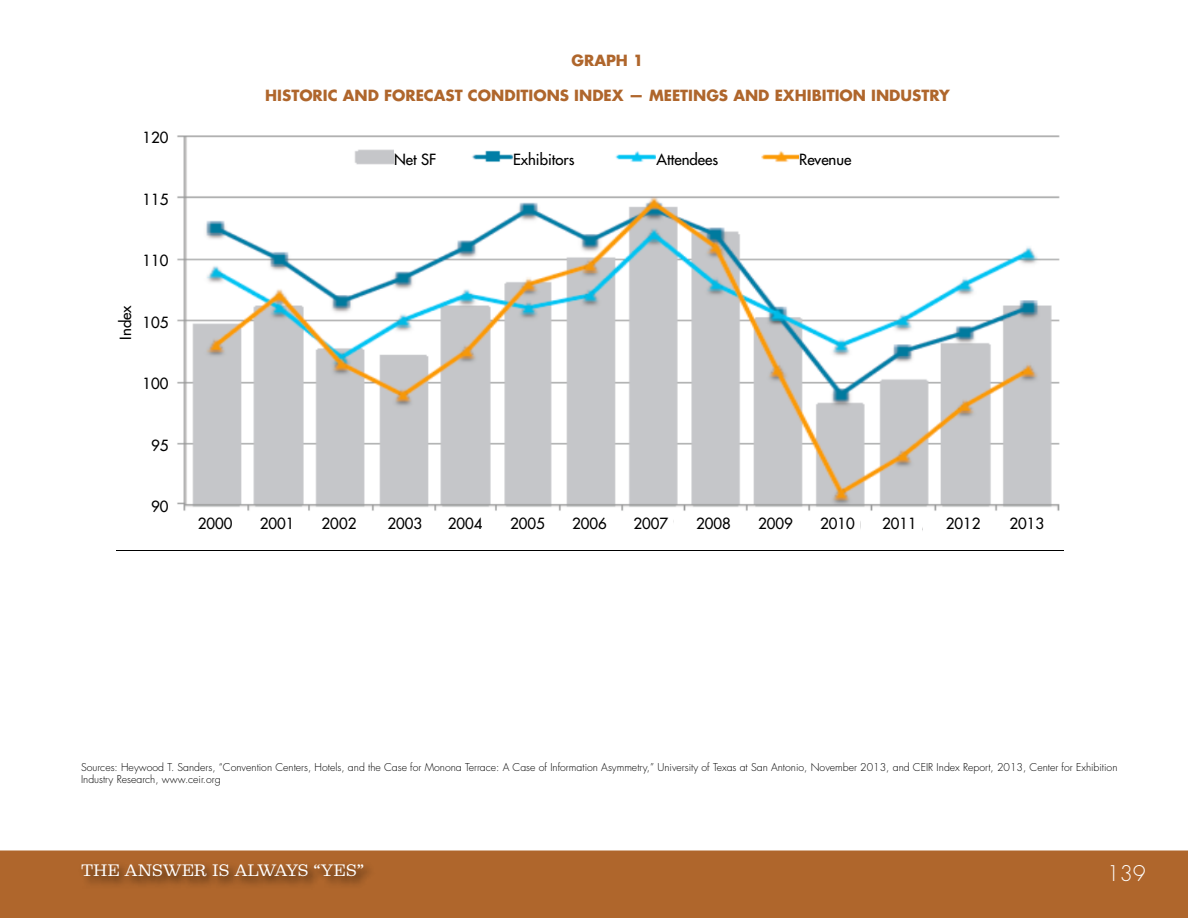
<style>
.page{position:relative;width:1188px;height:918px;background:#fff}
.page>*{position:absolute;margin:0;border:0;box-sizing:border-box;transform-origin:0 0}
.t1{font:300 21px "Futura Std";color:#fff}
.t2{font:500 15px "Futura Std";color:#000}
.t3{font:700 15px "Futura Std";color:#af662c}
.t4{font:15px "Belizio";color:#fff}
.t5{font:300 10.5px/12px "Futura Std";color:#000}
</style>
<div class="page">
<div style="left:0;top:850px;width:1188px;height:68px;background:#af662c"></div>
<div style="left:78px;top:861px;width:298px;height:29px;background:#000;opacity:.75"></div>
<hr style="left:116px;top:550px;width:948px;height:1px;background:#000">
<img style="left:177px;top:135px;width:883px;height:396px">
<div style="left:193px;top:512px;width:44px;height:21px;background:#fff"></div>
<div style="left:255px;top:512px;width:44px;height:21px;background:#fff"></div>
<div style="left:317px;top:512px;width:44px;height:21px;background:#fff"></div>
<div style="left:381px;top:512px;width:47px;height:21px;background:#fff"></div>
<div style="left:443px;top:512px;width:44px;height:21px;background:#fff"></div>
<div style="left:505px;top:512px;width:44px;height:21px;background:#fff"></div>
<div style="left:567px;top:512px;width:45px;height:21px;background:#fff"></div>
<div style="left:629px;top:512px;width:44px;height:21px;background:#fff"></div>
<div style="left:690px;top:512px;width:47px;height:21px;background:#fff"></div>
<div style="left:753px;top:512px;width:45px;height:21px;background:#fff"></div>
<div style="left:815px;top:512px;width:45px;height:21px;background:#fff"></div>
<div style="left:877px;top:512px;width:45px;height:21px;background:#fff"></div>
<div style="left:941px;top:512px;width:44px;height:21px;background:#fff"></div>
<div style="left:1003px;top:512px;width:47px;height:21px;background:#fff"></div>
<div style="left:394px;top:148px;width:59px;height:21px;background:#fff"></div>
<div style="left:513px;top:148px;width:95px;height:21px;background:#fff"></div>
<div style="left:657px;top:148px;width:94px;height:21px;background:#fff"></div>
<div style="left:799px;top:148px;width:95px;height:21px;background:#fff"></div>
<h2 class="t2" style="left:142px;top:128px;width:28px">120</h2>
<h2 class="t2" style="left:142px;top:190px;width:28px">115</h2>
<h2 class="t2" style="left:142px;top:251px;width:28px">110</h2>
<h2 class="t2" style="left:116px;top:340px;width:36px;rotate:-90deg">Index</h2>
<h2 class="t2" style="left:142px;top:313px;width:28px">105</h2>
<h2 class="t2" style="left:142px;top:374px;width:28px">100</h2>
<h2 class="t2" style="left:151px;top:436px;width:19px">95</h2>
<h2 class="t2" style="left:151px;top:497px;width:19px">90</h2>
<h2 class="t3" style="left:572px;top:51px;width:73px">GRAPH 1</h2>
<h2 class="t3" style="left:265px;top:85px;width:686px">HISTORIC AND FORECAST CONDITIONS INDEX — MEETINGS AND EXHIBITION INDUSTRY</h2>
<h2 class="t2" style="left:394px;top:150px;width:44px">Net SF</h2>
<h2 class="t2" style="left:513px;top:150px;width:63px">Exhibitors</h2>
<h2 class="t2" style="left:657px;top:150px;width:63px">Attendees</h2>
<h2 class="t2" style="left:799px;top:150px;width:54px">Revenue</h2>
<h2 class="t2" style="left:198px;top:514px;width:36px">2000</h2>
<h2 class="t2" style="left:260px;top:514px;width:36px">2001</h2>
<h2 class="t2" style="left:322px;top:514px;width:36px">2002</h2>
<h2 class="t2" style="left:387px;top:514px;width:36px">2003</h2>
<h2 class="t2" style="left:448px;top:514px;width:36px">2004</h2>
<h2 class="t2" style="left:510px;top:514px;width:36px">2005</h2>
<h2 class="t2" style="left:572px;top:514px;width:36px">2006</h2>
<h2 class="t2" style="left:634px;top:514px;width:36px">2007</h2>
<h2 class="t2" style="left:696px;top:514px;width:36px">2008</h2>
<h2 class="t2" style="left:758px;top:514px;width:36px">2009</h2>
<h2 class="t2" style="left:820px;top:514px;width:36px">2010</h2>
<h2 class="t2" style="left:882px;top:514px;width:36px">2011</h2>
<h2 class="t2" style="left:946px;top:514px;width:36px">2012</h2>
<h2 class="t2" style="left:1009px;top:514px;width:36px">2013</h2>
<p class="t5" style="left:81px;top:762px;width:1038px">Sources: Heywood T. Sanders, “Convention Centers, Hotels, and the Case for Monona Terrace: A Case of Information Asymmetry,” University of Texas at San Antonio, November 2013, and CEIR Index Report, 2013, Center for Exhibition<br>Industry Research, www.ceir.org</p>
<h2 class="t4" style="left:81px;top:861px;width:285px">THE ANSWER IS ALWAYS “YES”</h2>
<h1 class="t1" style="left:1107px;top:861px;width:41px">139</h1>
</div>
